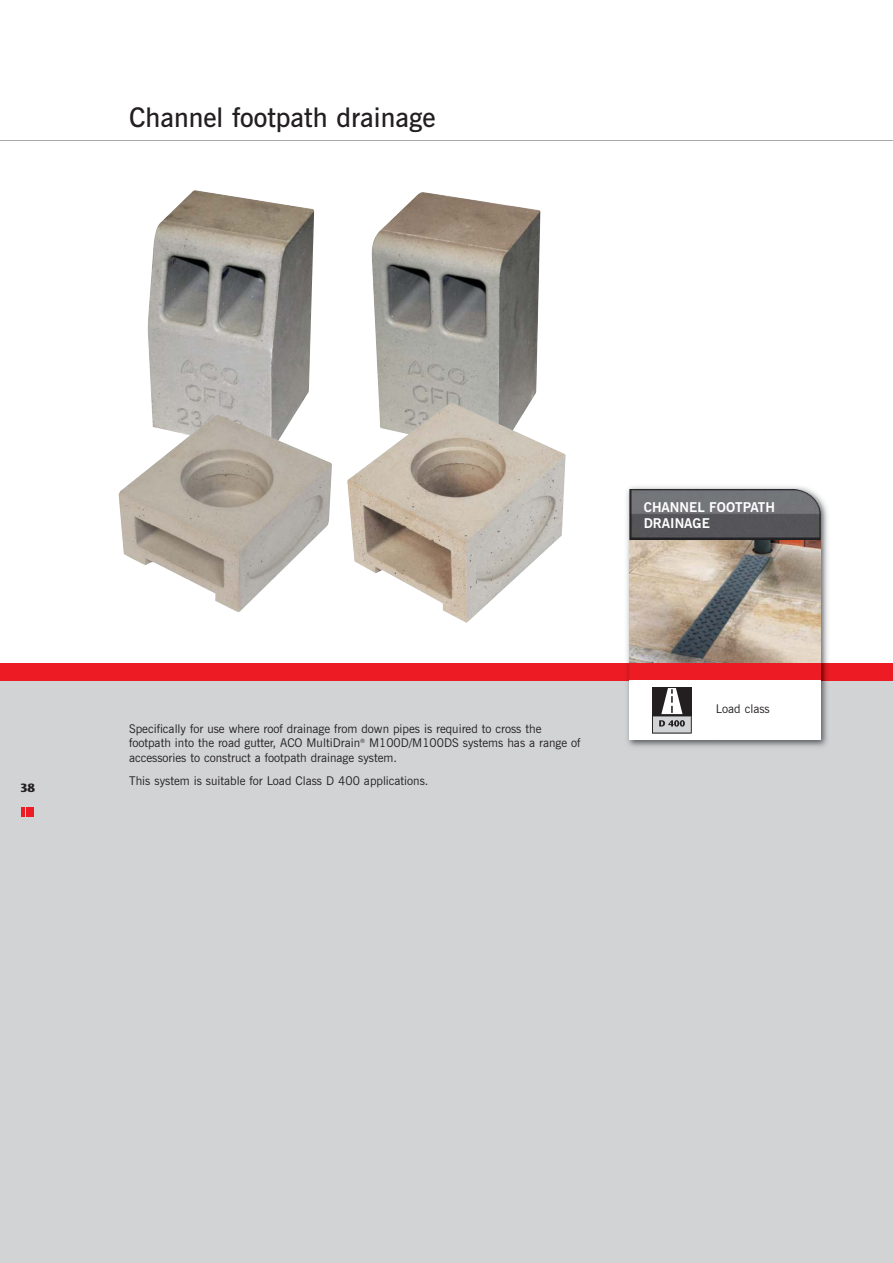
<style>
.page{position:relative;width:893px;height:1263px;background:#fff}
.page>*{position:absolute;margin:0;border:0;box-sizing:border-box;transform-origin:0 0}
.t1{font:600 27px "News Gothic BT";color:#231f20}
.t2{font:700 13.5px/16.2px "News Gothic BT";color:#fff}
.t3{font:12px/14.4px "News Gothic BT";color:#231f20}
.t4{font:700 12px "Stone Sans";color:#231f20}
</style>
<div class="page">
<div style="left:0;top:663px;width:892px;height:600px;background:#d1d3d4"></div>
<hr style="left:21px;top:807px;width:4px;height:10px;background:#ed1c24">
<svg style="left:26px;top:807px;width:3px;height:10px"></svg>
<hr style="left:30px;top:807px;width:4px;height:10px;background:#ed1c24">
<img style="left:147px;top:190px;width:167px;height:224px">
<img style="left:371px;top:192px;width:170px;height:210px">
<img style="left:118px;top:414px;width:214px;height:198px">
<img style="left:347px;top:402px;width:218px;height:221px">
<hr style="left:0;top:140px;width:892px;height:1px;background:#a7a9ac">
<div style="left:0;top:663px;width:892px;height:17px;background:#ed1c24"></div>
<img style="left:621px;top:486px;width:213px;height:261px">
<img style="left:629px;top:489px;width:192px;height:51px">
<svg style="left:629px;top:540px;width:192px;height:123px;background:#b1a596"></svg>
<div style="left:629px;top:663px;width:192px;height:17px;background:#ed1c24"></div>
<div style="left:629px;top:680px;width:85px;height:60px;background:#fff"></div>
<div style="left:652px;top:687px;width:40px;height:29px;background:#231f20"></div>
<svg style="left:652px;top:688px;width:40px;height:46px"></svg>
<div style="left:714px;top:680px;width:107px;height:60px;background:#fff"></div>
<h1 class="t1" style="left:129px;top:108px;width:308px">Channel footpath drainage</h1>
<p class="t4" style="left:20px;top:782px;width:17px">38</p>
<p class="t2" style="left:644px;top:501px;width:133px">CHANNEL FOOTPATH<br>DRAINAGE</p>
<p class="t3" style="left:129px;top:723px;width:453px">Specifically for use where roof drainage from down pipes is required to cross the footpath into the road gutter, ACO MultiDrain<sup>®</sup> M100D/M100DS systems has a range of accessories to construct a footpath drainage system.</p>
<p class="t3" style="left:129px;top:774px;width:301px">This system is suitable for Load Class D 400 applications.</p>
<p class="t3" style="left:716px;top:703px;width:55px">Load class</p>
</div>
